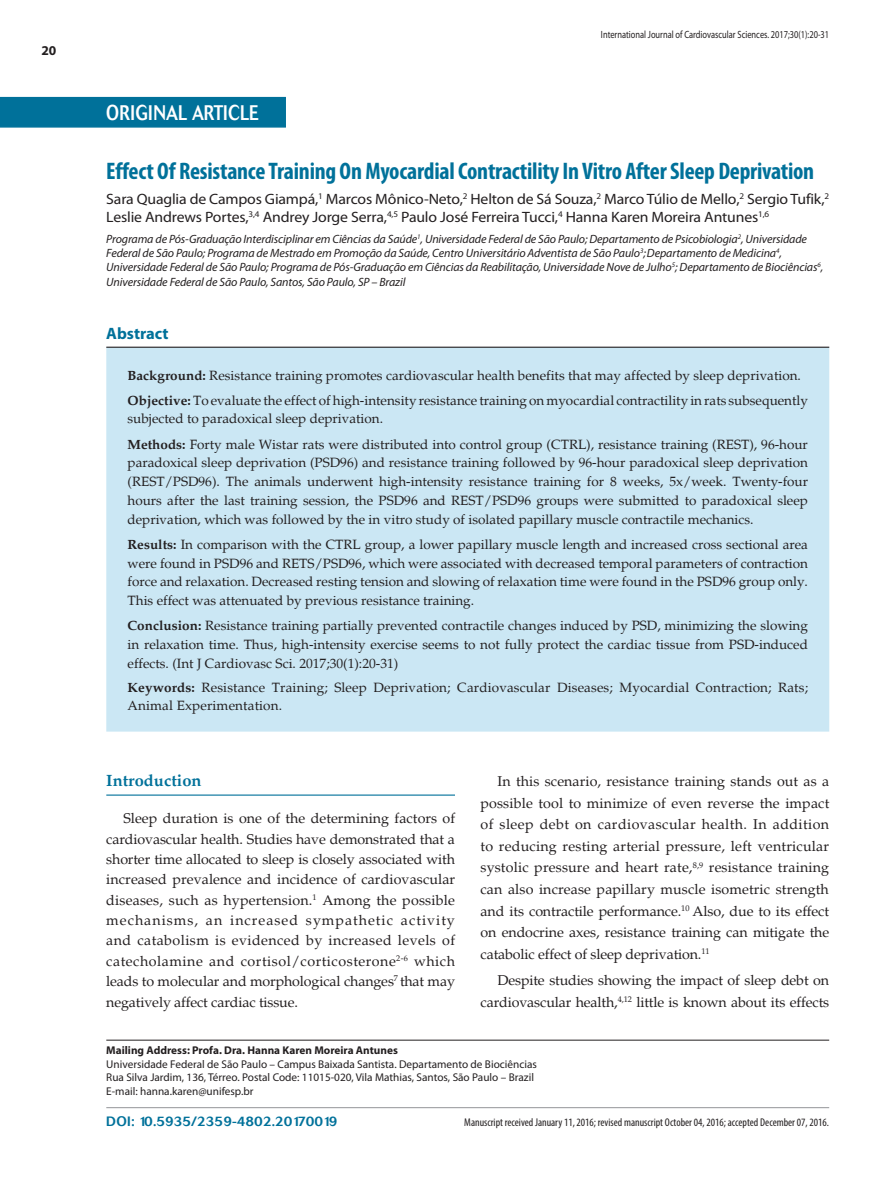
<style>
.page{position:relative;width:893px;height:1191px;background:#fff}
.page>*{position:absolute;margin:0;border:0;box-sizing:border-box;transform-origin:0 0}
._1_-_Titulo{font:700 condensed 24px "Myriad Pro";letter-spacing:-.01em;color:#00719a}
._1_-_Artigo{font:500 21px "Cosmos";letter-spacing:.02em;color:#fff;scale:.8 1}
._1_-_Titulo-materia{font:700 16.5px "Palatino";color:#00719a}
.t1{font:700 16.5px "Myriad Pro";color:#00719a}
._3_-_Autores{font:15px/18px "Myriad Pro";letter-spacing:-.01em;color:#231f20;scale:1.05 1}
._4_-_Texto-Basico{font:14.25px/20.4px "Palatino";letter-spacing:-.01em;color:#231f20;text-align:justify}
._8_-_Resumo-portugue{font:13.5px/18.8px "Palatino";color:#231f20;text-align:justify}
._6_-_DOI{font:500 13.5px "Cosmos";color:#00719a}
.t2{font:700 13.5px "Myriad Pro";color:#231f20}
._4_-_Instituicao{font:italic 12px/14.4px "Myriad Pro";letter-spacing:-.01em;color:#231f20}
._5_-_Correspondencia{font:11.25px "Myriad Pro";color:#231f20}
._7_-_Artigo-recebido{font:condensed 11.25px "Myriad Pro";color:#231f20}
._5_-_Correspondencia-2{font:700 11.25px "Myriad Pro";color:#231f20}
.t3{font:10.5px "Myriad Pro";color:#231f20;scale:.8 1}
.s1{font-weight:700}
</style>
<div class="page">
<hr style="left:106px;top:794px;width:349px;height:1px;background:#00719a">
<div style="left:0;top:97px;width:286px;height:31px;background:#00719a"></div>
<hr style="left:106px;top:1039px;width:723px;height:1px;background:#231f20">
<hr style="left:106px;top:1107px;width:723px;height:1px;background:#939598">
<div style="left:106px;top:348px;width:723px;height:383px;background:#cbe7f4"></div>
<hr style="left:106px;top:347px;width:723px;height:1px;background:#231f20">
<p class="t2" style="left:41px;top:43px;width:16px">20</p>
<p class="_1_-_Artigo" style="left:106px;top:100px;width:192px">ORIGINAL ARTICLE</p>
<p class="t3" style="left:601px;top:28px;width:287px">International Journal of Cardiovascular Sciences. 2017;30(1):20-31</p>
<p class="_1_-_Titulo" style="left:106px;top:158px;width:709px">Effect Of Resistance Training On Myocardial Contractility In Vitro After Sleep Deprivation</p>
<p class="_3_-_Autores" style="left:106px;top:190px;width:690px">Sara Quaglia de Campos Giampá,<sup>1</sup> Marcos Mônico-Neto,<sup>2</sup> Helton de Sá Souza,<sup>2</sup> Marco Túlio de Mello,<sup>2</sup> Sergio Tufik,<sup>2<br></sup>Leslie Andrews Portes,<sup>3,4</sup> Andrey Jorge Serra,<sup>4,5</sup> Paulo José Ferreira Tucci,<sup>4</sup> Hanna Karen Moreira Antunes<sup>1,6</sup></p>
<p class="_4_-_Instituicao" style="left:106px;top:232px;width:718px">Programa de Pós-Graduação Interdisciplinar em Ciências da Saúde<sup>1</sup>, Universidade Federal de São Paulo; Departamento de Psicobiologia<sup>2</sup>, Universidade Federal de São Paulo; Programa de Mestrado em Promoção da Saúde, Centro Universitário Adventista de São Paulo<sup>3</sup>;Departamento de Medicina<sup>4</sup>, Universidade Federal de São Paulo; Programa de Pós-Graduação em Ciências da Reabilitação, Universidade Nove de Julho<sup>5</sup>; Departamento de Biociências<sup>6</sup>, Universidade Federal de São Paulo, Santos, São Paulo, SP – Brazil</p>
<p class="t1" style="left:106px;top:324px;width:64px">Abstract</p>
<p class="_8_-_Resumo-portugue" style="left:128px;top:366px;width:675px"><span class="s1">Background:</span> Resistance training promotes cardiovascular health benefits that may affected by sleep deprivation.</p>
<p class="_8_-_Resumo-portugue" style="left:128px;top:391px;width:682px"><span class="s1">Objective:</span> To evaluate the effect of high-intensity resistance training on myocardial contractility in rats subsequently subjected to paradoxical sleep deprivation.</p>
<p class="_8_-_Resumo-portugue" style="left:128px;top:435px;width:682px"><span class="s1">Methods:</span> Forty male Wistar rats were distributed into control group (CTRL), resistance training (REST), 96-hour paradoxical sleep deprivation (PSD96) and resistance training followed by 96-hour paradoxical sleep deprivation (REST/PSD96). The animals underwent high-intensity resistance training for 8 weeks, 5x/week. Twenty-four hours after the last training session, the PSD96 and REST/PSD96 groups were submitted to paradoxical sleep deprivation, which was followed by the in vitro study of isolated papillary muscle contractile mechanics.</p>
<p class="_8_-_Resumo-portugue" style="left:128px;top:535px;width:682px"><span class="s1">Results:</span> In comparison with the CTRL group, a lower papillary muscle length and increased cross sectional area were found in PSD96 and RETS/PSD96, which were associated with decreased temporal parameters of contraction force and relaxation. Decreased resting tension and slowing of relaxation time were found in the PSD96 group only.<br>This effect was attenuated by previous resistance training.</p>
<p class="_8_-_Resumo-portugue" style="left:128px;top:616px;width:682px"><span class="s1">Conclusion:</span> Resistance training partially prevented contractile changes induced by PSD, minimizing the slowing in relaxation time. Thus, high-intensity exercise seems to not fully protect the cardiac tissue from PSD-induced effects. (Int J Cardiovasc Sci. 2017;30(1):20-31)</p>
<p class="_8_-_Resumo-portugue" style="left:128px;top:678px;width:682px"><span class="s1">Keywords:</span> Resistance Training; Sleep Deprivation; Cardiovascular Diseases; Myocardial Contraction; Rats;<br>Animal Experimentation.</p>
<p class="_1_-_Titulo-materia" style="left:106px;top:770px;width:97px">Introduction</p>
<p class="_4_-_Texto-Basico" style="left:106px;top:808px;width:350px;text-indent:17px">Sleep duration is one of the determining factors of cardiovascular health. Studies have demonstrated that a shorter time allocated to sleep is closely associated with increased prevalence and incidence of cardiovascular diseases, such as hypertension.<sup>1</sup> Among the possible mechanisms, an increased sympathetic activity and catabolism is evidenced by increased levels of catecholamine and cortisol/corticosterone<sup>2-6</sup> which leads to molecular and morphological changes<sup>7</sup> that may negatively affect cardiac tissue.</p>
<p class="_4_-_Texto-Basico" style="left:480px;top:770px;width:350px;line-height:21.6px;text-indent:17px">In this scenario, resistance training stands out as a possible tool to minimize of even reverse the impact of sleep debt on cardiovascular health. In addition to reducing resting arterial pressure, left ventricular systolic pressure and heart rate,<sup>8,9</sup> resistance training can also increase papillary muscle isometric strength and its contractile performance.<sup>10</sup> Also, due to its effect on endocrine axes, resistance training can mitigate the catabolic effect of sleep deprivation.<sup>11</sup></p>
<p class="_4_-_Texto-Basico" style="left:480px;top:969px;width:350px;line-height:21.6px;text-align:right">Despite studies showing the impact of sleep debt on cardiovascular health,<sup>4,12</sup> little is known about its effects</p>
<p class="_5_-_Correspondencia-2" style="left:106px;top:1044px;width:293px">Mailing Address: Profa. Dra. Hanna Karen Moreira Antunes</p>
<p class="_5_-_Correspondencia" style="left:106px;top:1057px;width:432px">Universidade Federal de São Paulo – Campus Baixada Santista. Departamento de Biociências</p>
<p class="_5_-_Correspondencia" style="left:106px;top:1071px;width:429px">Rua Silva Jardim, 136, Térreo. Postal Code: 11015-020, Vila Mathias, Santos, São Paulo – Brazil</p>
<p class="_5_-_Correspondencia" style="left:106px;top:1084px;width:149px">E-mail: hanna.karen@unifesp.br</p>
<p class="_6_-_DOI" style="left:106px;top:1113px;width:233px">DOI: 10.5935/2359-4802.20170019</p>
<p class="_7_-_Artigo-recebido" style="left:464px;top:1115px;width:366px">Manuscript received January 11, 2016; revised manuscript October 04, 2016; accepted December 07, 2016.</p>
</div>
